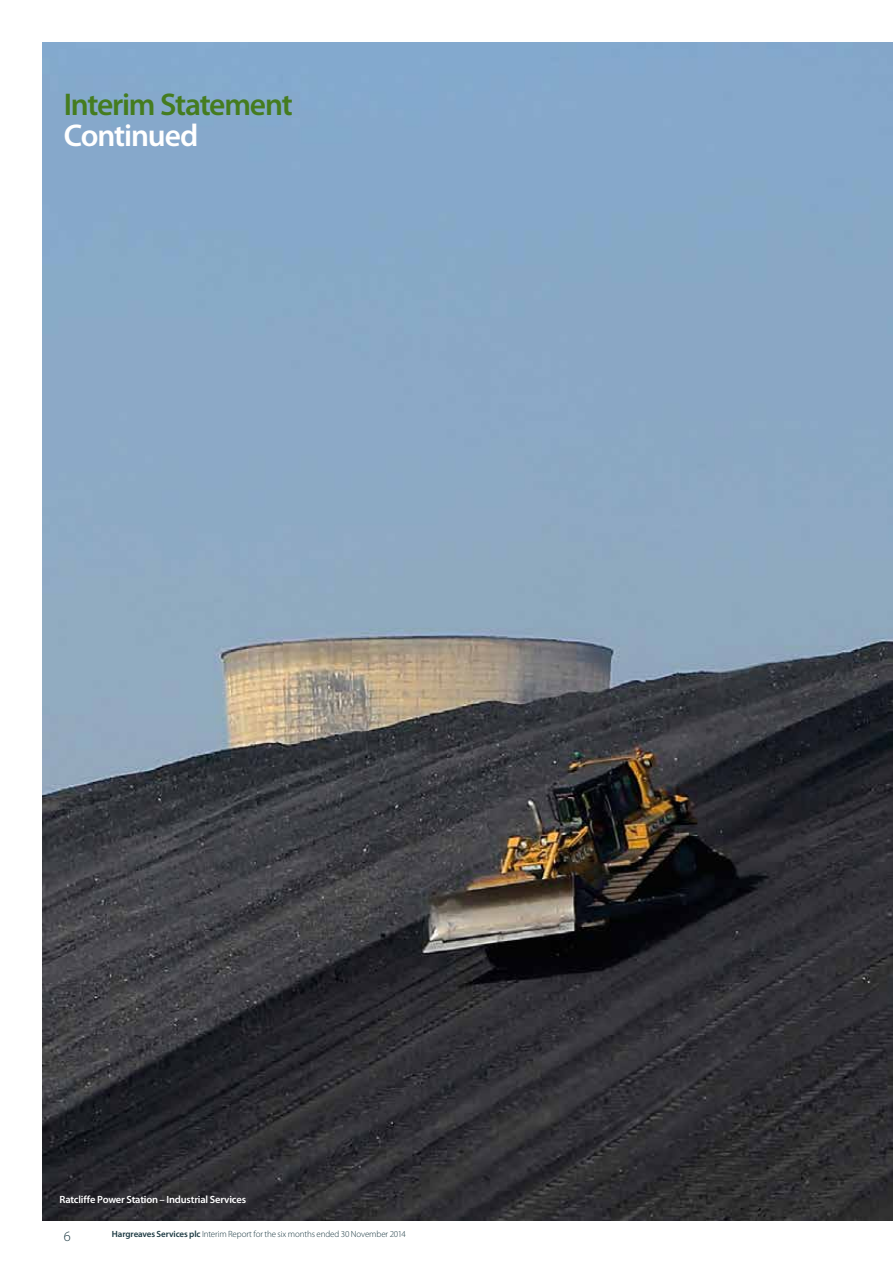
<style>
.page{position:relative;width:893px;height:1263px;background:#fff}
.page>*{position:absolute;margin:0;border:0;box-sizing:border-box;transform-origin:0 0}
.t1{font:600 31.5px "Myriad Pro";letter-spacing:-.04em;color:#457c1f}
.t2{font:600 31.5px "Myriad Pro";letter-spacing:-.035em;color:#fff}
.t3{font:300 14.25px "Myriad Pro";color:#1c3942}
.t4{font:600 10.5px "Myriad Pro";letter-spacing:-.015em;color:#fff}
.t5{font:300 9px "Myriad Pro";letter-spacing:-.015em;color:#1c3942}
.s1{font-weight:600}
</style>
<div class="page">
<img style="left:43px;top:43px;width:850px;height:1177px">
<h1 class="t1" style="left:64px;top:87px;width:230px">Interim Statement</h1>
<h1 class="t2" style="left:64px;top:118px;width:136px">Continued</h1>
<p class="t4" style="left:60px;top:1194px;width:188px">Ratcliffe Power Station – Industrial Services</p>
<h2 class="t3" style="left:64px;top:1228px;width:8px">6</h2>
<p class="t5" style="left:112px;top:1229px;width:295px"><span class="s1">Hargreaves Services plc</span> Interim Report for the six months ended 30 November 2014</p>
</div>
